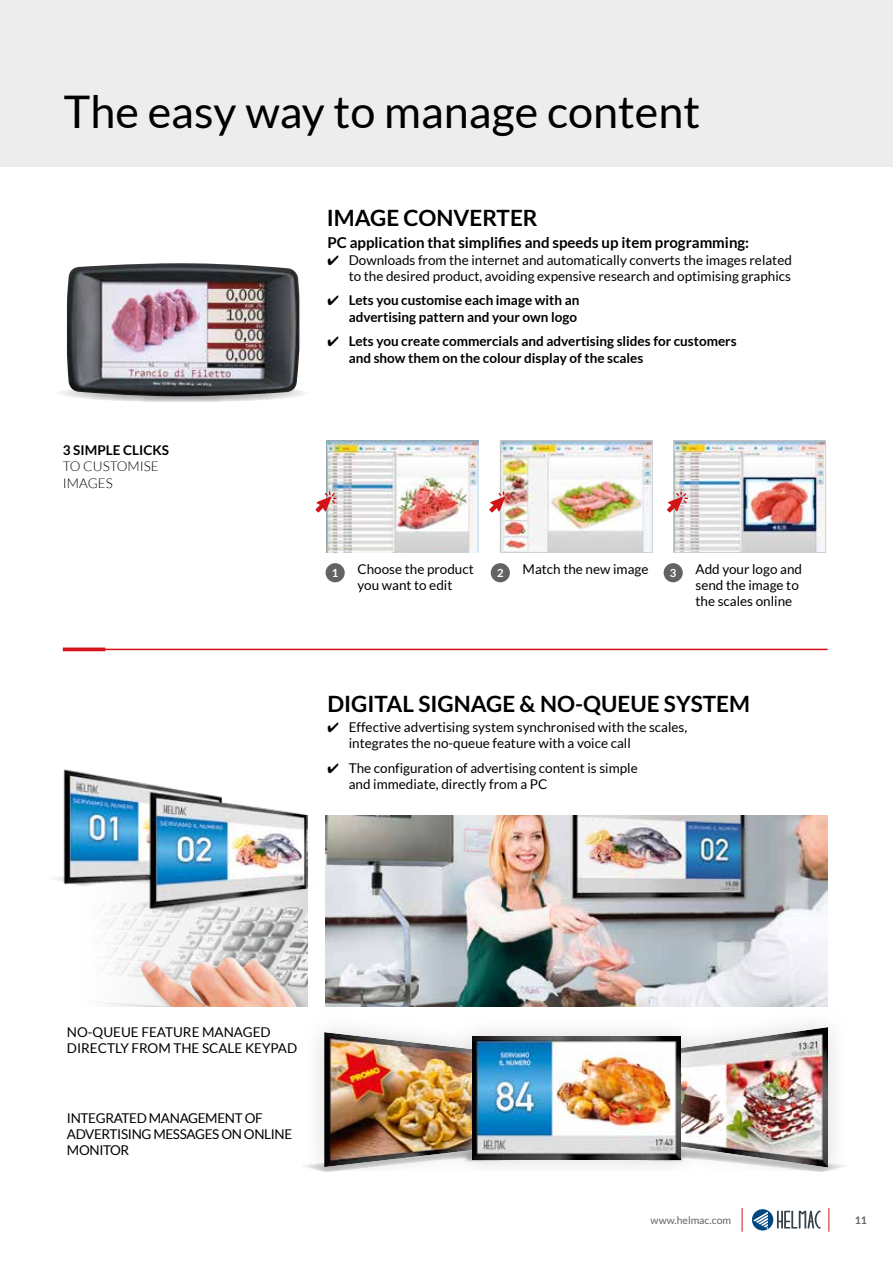
<style>
.page{position:relative;width:893px;height:1263px;background:#fff}
.page>*{position:absolute;margin:0;border:0;box-sizing:border-box;transform-origin:0 0}
.t1{font:45px "Lato";color:#000}
.t2{font:700 22.5px "Lato";color:#000}
.t3{font:700 15px "Lato";color:#000}
.t4{font:13.5px/16.2px "Lato";color:#000}
.t5{font:700 13.5px/16.2px "Lato";color:#000;text-align:right}
.t6{font:13.5px/16.2px "Lato";letter-spacing:-.025em;color:#000}
.t7{font:300 13.5px/16.2px "Lato";color:#000}
.t8{font:700 11.25px "Lato";color:#fff}
.t9{font:10.5px "Lato";color:#646363}
.t10{font:700 10.5px "Lato";color:#646363}
</style>
<div class="page">
<div style="left:0;top:0;width:893px;height:167px;background:#ededed"></div>
<svg style="left:742px;top:1208px;width:1px;height:24px"></svg>
<svg style="left:828px;top:1208px;width:1px;height:24px"></svg>
<div style="left:752px;top:1209px;width:21px;height:21px;background:#00467f;border-radius:50%"></div>
<svg style="left:753px;top:1211px;width:15px;height:18px"></svg>
<svg style="left:777px;top:1211px;width:44px;height:18px"></svg>
<hr style="left:63px;top:649px;width:765px;height:1px;background:#d21418">
<svg style="left:63px;top:647px;width:42px;height:4px"></svg>
<img style="left:325px;top:815px;width:503px;height:191px">
<img style="left:67px;top:263px;width:232px;height:126px">
<svg style="left:55px;top:384px;width:256px;height:18px;background:#737476"></svg>
<img style="left:326px;top:440px;width:152px;height:113px">
<img style="left:502px;top:442px;width:149px;height:109px">
<div style="left:500px;top:440px;width:153px;height:113px;border:1px solid #d0d0d0"></div>
<img style="left:675px;top:442px;width:149px;height:109px">
<div style="left:673px;top:440px;width:153px;height:113px;border:1px solid #d0d0d0"></div>
<svg style="left:315px;top:491px;width:22px;height:21px"></svg>
<svg style="left:489px;top:491px;width:21px;height:21px"></svg>
<svg style="left:667px;top:491px;width:21px;height:21px"></svg>
<svg style="left:318px;top:1170px;width:512px;height:2px"></svg>
<img style="left:296px;top:1004px;width:233px;height:166px">
<img style="left:324px;top:1032px;width:119px;height:135px">
<img style="left:629px;top:1004px;width:216px;height:166px">
<img style="left:710px;top:1027px;width:118px;height:140px">
<img style="left:443px;top:1008px;width:267px;height:162px">
<img style="left:472px;top:1036px;width:209px;height:124px">
<img style="left:103px;top:913px;width:205px;height:93px">
<div style="left:144px;top:959px;width:164px;height:47px;background:#000;opacity:.25"></div>
<svg style="left:118px;top:911px;width:229px;height:2px"></svg>
<img style="left:55px;top:769px;width:302px;height:142px">
<div style="left:326px;top:563px;width:19px;height:19px;background:#646363;border-radius:50%"></div>
<div style="left:491px;top:563px;width:19px;height:19px;background:#646363;border-radius:50%"></div>
<div style="left:664px;top:563px;width:19px;height:19px;background:#646363;border-radius:50%"></div>
<h1 class="t1" style="left:64px;top:86px;width:638px">The easy way to manage content</h1>
<h2 class="t2" style="left:327px;top:205px;width:212px">IMAGE CONVERTER</h2>
<p class="t5" style="left:63px;top:442px;width:108px">3 SIMPLE CLICKS</p>
<p class="t7" style="left:63px;top:458px;width:98px">TO CUSTOMISE<br>IMAGES</p>
<p class="t3" style="left:327px;top:234px;width:423px">PC application that simplifies and speeds up item programming:</p>
<p class="t4" style="left:327px;top:251px;width:466px;text-align:right">✔ Downloads from the internet and automatically converts the images related to the desired product, avoiding expensive research and optimising graphics</p>
<p class="t5" style="left:327px;top:292px;width:253px">✔ Lets you customise each image with an advertising pattern and your own logo</p>
<p class="t5" style="left:349px;top:333px;width:390px;text-align:left;text-indent:-21px">✔ Lets you create commercials and advertising slides for customers and show them on the colour display of the scales</p>
<p class="t4" style="left:357px;top:561px;width:118px">Choose the product you want to edit</p>
<p class="t4" style="left:523px;top:561px;width:127px">Match the new image</p>
<p class="t4" style="left:695px;top:561px;width:108px">Add your logo and send the image to the scales online</p>
<p class="t8" style="left:332px;top:567px;width:8px">1</p>
<p class="t8" style="left:497px;top:567px;width:8px">2</p>
<p class="t8" style="left:670px;top:567px;width:8px">3</p>
<h2 class="t2" style="left:327px;top:691px;width:424px">DIGITAL SIGNAGE &amp; NO-QUEUE SYSTEM</h2>
<p class="t4" style="left:349px;top:719px;width:340px;text-indent:-21px">✔ Effective advertising system synchronised with the scales, integrates the no-queue feature with a voice call</p>
<p class="t4" style="left:349px;top:760px;width:291px;text-indent:-21px">✔ The configuration of advertising content is simple and immediate, directly from a PC</p>
<p class="t4" style="left:67px;top:1024px;width:232px">NO-QUEUE FEATURE MANAGED<br>DIRECTLY FROM THE SCALE KEYPAD</p>
<p class="t6" style="left:67px;top:1109px;width:227px">INTEGRATED MANAGEMENT OF<br>ADVERTISING MESSAGES ON ONLINE<br>MONITOR</p>
<p class="t9" style="left:651px;top:1214px;width:82px">www.helmac.com</p>
<p class="t10" style="left:855px;top:1214px;width:14px">11</p>
</div>
